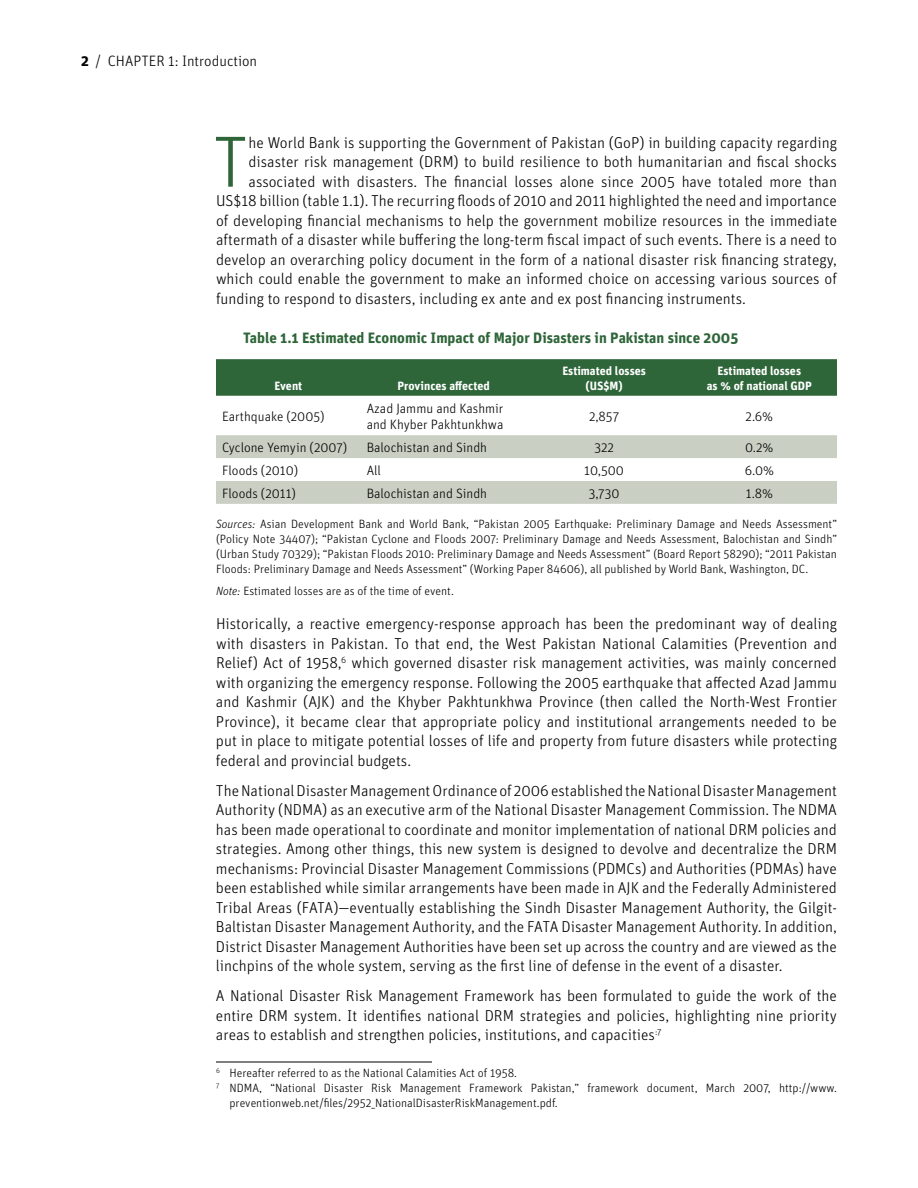
<style>
.page{position:relative;width:918px;height:1188px;background:#fff}
.page>*{position:absolute;margin:0;border:0;box-sizing:border-box;transform-origin:0 0}
.t1{font:300 72.45px "Unit";color:#2e6539}
.t2{font:300 15.75px/19.5px "Unit";color:#000;text-align:justify}
.t3{font:700 15px "Unit";color:#2e6539}
.t4{font:300 15px "Unit";color:#000}
.t5{font:300 13.5px/16.5px "Unit";color:#000}
.t6{font:300 12px/15px "Unit";color:#000;text-align:justify}
.t7{font:700 12px/15px "Unit";color:#fff;text-align:center}
.s1{font-weight:700}
.s2{font-style:italic}
</style>
<div class="page">
<div style="left:216px;top:359px;width:621px;height:37px;background:#2e6539"></div>
<svg style="left:216px;top:435px;width:621px;height:69px"></svg>
<hr style="left:216px;top:1062px;width:216px;height:1px;background:#000">
<p class="t4" style="left:81px;top:52px;width:178px"><span class="s1">2</span> / CHAPTER 1: Introduction</p>
<h1 class="t1" style="left:213px;top:116px;width:37px">T</h1>
<p class="t2" style="left:249px;top:132px;width:590px">he World Bank is supporting the Government of Pakistan (GoP) in building capacity regarding</p>
<p class="t2" style="left:249px;top:152px;width:590px">disaster risk management (DRM) to build resilience to both humanitarian and fiscal shocks</p>
<p class="t2" style="left:249px;top:171px;width:590px">associated with disasters. The financial losses alone since 2005 have totaled more than</p>
<p class="t2" style="left:216px;top:191px;width:623px">US$18 billion (table 1.1). The recurring floods of 2010 and 2011 highlighted the need and importance</p>
<p class="t2" style="left:216px;top:210px;width:623px">of developing financial mechanisms to help the government mobilize resources in the immediate</p>
<p class="t2" style="left:216px;top:230px;width:623px">aftermath of a disaster while buffering the long-term fiscal impact of such events. There is a need to</p>
<p class="t2" style="left:216px;top:249px;width:623px">develop an overarching policy document in the form of a national disaster risk financing strategy,</p>
<p class="t2" style="left:216px;top:269px;width:623px">which could enable the government to make an informed choice on accessing various sources of</p>
<p class="t2" style="left:216px;top:288px;width:531px">funding to respond to disasters, including ex ante and ex post financing instruments.</p>
<p class="t3" style="left:243px;top:328px;width:497px">Table 1.1 Estimated Economic Impact of Major Disasters in Pakistan since 2005</p>
<p class="t7" style="left:274px;top:378px;width:29px">Event</p>
<p class="t7" style="left:397px;top:378px;width:94px">Provinces affected</p>
<p class="t7" style="left:562px;top:363px;width:85px">Estimated losses (US$M)</p>
<p class="t7" style="left:707px;top:363px;width:107px">Estimated losses<br>as % of national GDP</p>
<p class="t5" style="left:222px;top:408px;width:104px">Earthquake (2005)</p>
<p class="t5" style="left:367px;top:400px;width:138px">Azad Jammu and Kashmir and Khyber Pakhtunkhwa</p>
<p class="t5" style="left:589px;top:408px;width:32px">2,857</p>
<p class="t5" style="left:746px;top:408px;width:29px">2.6%</p>
<p class="t5" style="left:222px;top:439px;width:127px">Cyclone Yemyin (2007)</p>
<p class="t5" style="left:367px;top:439px;width:122px">Balochistan and Sindh</p>
<p class="t5" style="left:594px;top:439px;width:21px">322</p>
<p class="t5" style="left:745px;top:439px;width:30px">0.2%</p>
<p class="t5" style="left:222px;top:462px;width:78px">Floods (2010)</p>
<p class="t5" style="left:367px;top:462px;width:16px">All</p>
<p class="t5" style="left:584px;top:462px;width:41px">10,500</p>
<p class="t5" style="left:745px;top:462px;width:31px">6.0%</p>
<p class="t5" style="left:222px;top:485px;width:76px">Floods (2011)</p>
<p class="t5" style="left:367px;top:485px;width:122px">Balochistan and Sindh</p>
<p class="t5" style="left:589px;top:485px;width:32px">3,730</p>
<p class="t5" style="left:746px;top:485px;width:29px">1.8%</p>
<p class="t6" style="left:216px;top:516px;width:623px"><span class="s2">Sources:</span> Asian Development Bank and World Bank, “Pakistan 2005 Earthquake: Preliminary Damage and Needs Assessment” (Policy Note 34407); “Pakistan Cyclone and Floods 2007: Preliminary Damage and Needs Assessment, Balochistan and Sindh” (Urban Study 70329); “Pakistan Floods 2010: Preliminary Damage and Needs Assessment” (Board Report 58290); “2011 Pakistan Floods: Preliminary Damage and Needs Assessment” (Working Paper 84606), all published by World Bank, Washington, DC.</p>
<p class="t6" style="left:216px;top:583px;width:240px"><span class="s2">Note:</span> Estimated losses are as of the time of event.</p>
<p class="t2" style="left:216px;top:614px;width:623px">Historically, a reactive emergency-response approach has been the predominant way of dealing with disasters in Pakistan. To that end, the West Pakistan National Calamities (Prevention and Relief) Act of 1958,<sup>6</sup> which governed disaster risk management activities, was mainly concerned with organizing the emergency response. Following the 2005 earthquake that affected Azad Jammu and Kashmir (AJK) and the Khyber Pakhtunkhwa Province (then called the North-West Frontier Province), it became clear that appropriate policy and institutional arrangements needed to be put in place to mitigate potential losses of life and property from future disasters while protecting federal and provincial budgets.</p>
<p class="t2" style="left:216px;top:780px;width:623px">The National Disaster Management Ordinance of 2006 established the National Disaster Management Authority (NDMA) as an executive arm of the National Disaster Management Commission. The NDMA has been made operational to coordinate and monitor implementation of national DRM policies and strategies. Among other things, this new system is designed to devolve and decentralize the DRM mechanisms: Provincial Disaster Management Commissions (PDMCs) and Authorities (PDMAs) have been established while similar arrangements have been made in AJK and the Federally Administered Tribal Areas (FATA)—eventually establishing the Sindh Disaster Management Authority, the Gilgit-Baltistan Disaster Management Authority, and the FATA Disaster Management Authority. In addition, District Disaster Management Authorities have been set up across the country and are viewed as the linchpins of the whole system, serving as the first line of defense in the event of a disaster.</p>
<p class="t2" style="left:216px;top:986px;width:622px">A National Disaster Risk Management Framework has been formulated to guide the work of the entire DRM system. It identifies national DRM strategies and policies, highlighting nine priority areas to establish and strengthen policies, institutions, and capacities<sup>:7</sup></p>
<p class="t6" style="left:216px;top:1065px;width:303px"><sup>6</sup> Hereafter referred to as the National Calamities Act of 1958.</p>
<p class="t6" style="left:216px;top:1080px;width:623px"><sup>7</sup> NDMA, “National Disaster Risk Management Framework Pakistan,” framework document, March 2007, http://www.</p>
<p class="t6" style="left:229px;top:1095px;width:330px">preventionweb.net/files/2952_NationalDisasterRiskManagement.pdf.</p>
</div>
